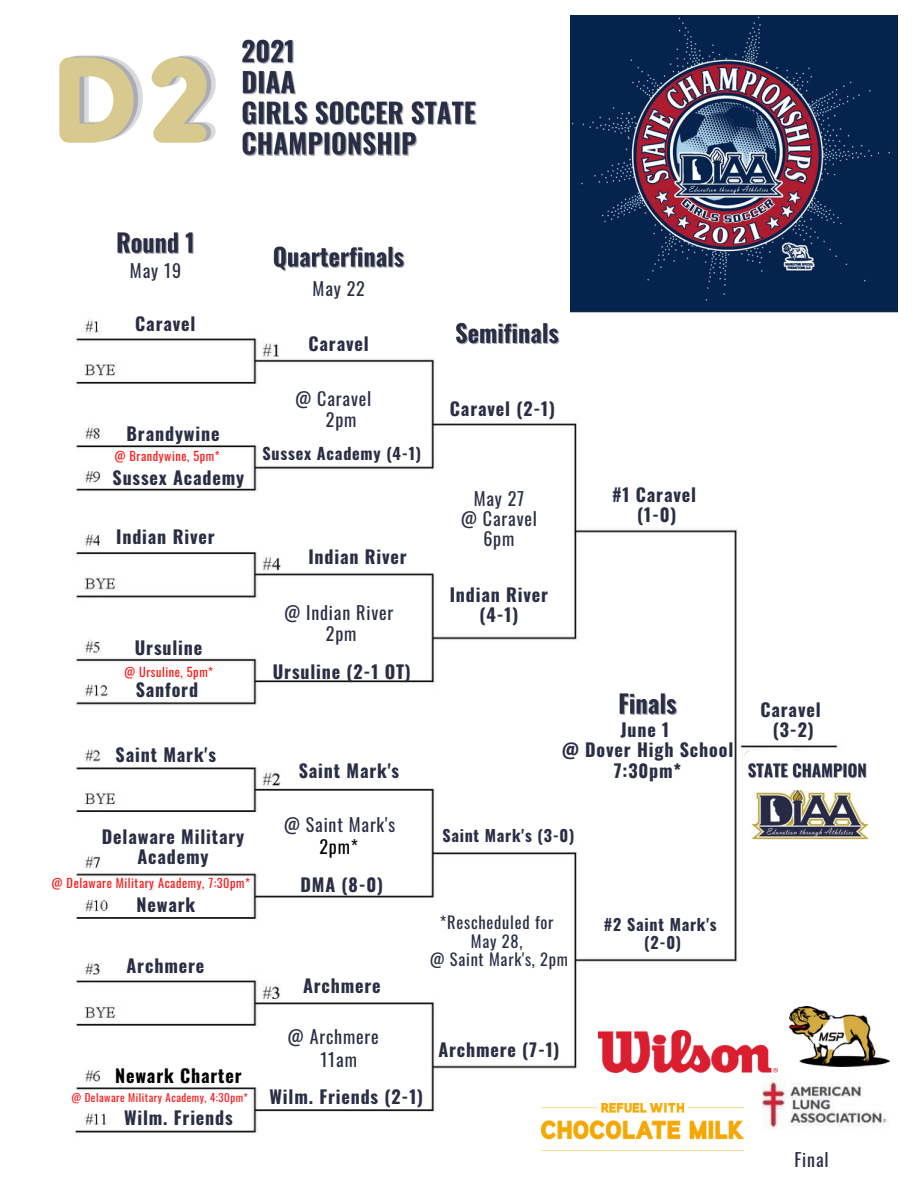
<style>
.page{position:relative;width:918px;height:1188px;background:#fff}
.page>*{position:absolute;margin:0;border:0;box-sizing:border-box;transform-origin:0 0}
.t1{font:700 18px/20.2px "Oswald";letter-spacing:.045em;color:#2a2e45;text-align:center}
.t2{font:18px "Oswald";letter-spacing:.045em;color:#2a2e45}
.t3{font:700 18px "Oswald";letter-spacing:.045em;color:#000}
.t4{font:18px "Oswald";color:#000}
.t5{font:16.35px "Oswald";letter-spacing:.045em;color:#2a2e45}
.t6{font:700 16.2px "Oswald";letter-spacing:.045em;color:#2a2e45}
.t7{font:700 16.05px "Oswald";letter-spacing:.045em;color:#2a2e45}
.t8{font:12.3px "Oswald";letter-spacing:.045em;color:#ff1616}
.t9{font:10.8px "Oswald";letter-spacing:.045em;color:#ff1616}
</style>
<div class="page">
<img style="left:75px;top:312px;width:774px;height:828px">
<img style="left:744px;top:790px;width:125px;height:51px">
<img style="left:542px;top:1104px;width:201px;height:47px">
<img style="left:789px;top:1007px;width:101px;height:59px">
<img style="left:763px;top:1075px;width:124px;height:54px">
<img style="left:570px;top:15px;width:328px;height:297px">
<svg style="left:744px;top:750px;width:105px;height:40px"></svg>
<img style="left:599px;top:1030px;width:178px;height:43px">
<img style="left:273px;top:246px;width:132px;height:26px">
<img style="left:454px;top:315px;width:105px;height:36px">
<img style="left:747px;top:757px;width:120px;height:26px">
<img style="left:117px;top:232px;width:77px;height:23px">
<img style="left:59px;top:55px;width:157px;height:88px">
<img style="left:242px;top:39px;width:235px;height:118px">
<img style="left:619px;top:685px;width:59px;height:36px">
<p class="t2" style="left:130px;top:257px;width:53px">May 19</p>
<p class="t1" style="left:135px;top:312px;width:62px">Caravel</p>
<p class="t2" style="left:313px;top:275px;width:54px">May 22</p>
<p class="t1" style="left:309px;top:333px;width:62px">Caravel</p>
<p class="t1" style="left:127px;top:423px;width:95px">Brandywine</p>
<p class="t8" style="left:114px;top:446px;width:107px">@ Brandywine, 5pm*</p>
<p class="t1" style="left:113px;top:467px;width:133px">Sussex Academy</p>
<p class="t1" style="left:116px;top:525px;width:100px">Indian River</p>
<p class="t1" style="left:135px;top:637px;width:69px">Ursuline</p>
<p class="t8" style="left:124px;top:662px;width:91px">@ Ursuline, 5pm*</p>
<p class="t1" style="left:136px;top:678px;width:64px">Sanford</p>
<p class="t2" style="left:295px;top:385px;width:78px">@ Caravel</p>
<p class="t2" style="left:326px;top:405px;width:32px">2pm</p>
<p class="t6" style="left:263px;top:440px;width:160px">Sussex Academy (4-1)</p>
<p class="t1" style="left:308px;top:546px;width:100px">Indian River</p>
<p class="t2" style="left:284px;top:599px;width:111px">@ Indian River</p>
<p class="t2" style="left:326px;top:620px;width:32px">2pm</p>
<p class="t1" style="left:273px;top:661px;width:139px">Ursuline (2-1 OT)</p>
<p class="t1" style="left:116px;top:744px;width:102px">Saint Mark's</p>
<p class="t1" style="left:299px;top:760px;width:102px">Saint Mark's</p>
<p class="t1" style="left:450px;top:398px;width:107px">Caravel (2-1)</p>
<p class="t2" style="left:474px;top:484px;width:52px">May 27</p>
<p class="t2" style="left:461px;top:504px;width:78px">@ Caravel</p>
<p class="t2" style="left:483px;top:525px;width:33px">6pm</p>
<p class="t1" style="left:450px;top:583px;width:100px">Indian River</p>
<p class="t1" style="left:480px;top:604px;width:40px">(4-1)</p>
<p class="t1" style="left:612px;top:484px;width:85px">#1 Caravel</p>
<p class="t1" style="left:637px;top:504px;width:41px">(1-0)</p>
<p class="t1" style="left:620px;top:719px;width:50px">June 1</p>
<p class="t1" style="left:562px;top:739px;width:173px">@ Dover High School</p>
<p class="t1" style="left:614px;top:759px;width:69px">7:30pm*</p>
<p class="t1" style="left:102px;top:826px;width:144px">Delaware Military<br>Academy</p>
<p class="t8" style="left:52px;top:874px;width:200px">@ Delaware Military Academy, 7:30pm*</p>
<p class="t1" style="left:137px;top:894px;width:60px">Newark</p>
<p class="t1" style="left:127px;top:955px;width:79px">Archmere</p>
<p class="t2" style="left:284px;top:810px;width:113px">@ Saint Mark's</p>
<p class="t4" style="left:319px;top:833px;width:40px">2pm*</p>
<p class="t1" style="left:301px;top:873px;width:84px">DMA (8-0)</p>
<p class="t1" style="left:303px;top:975px;width:79px">Archmere</p>
<p class="t7" style="left:442px;top:823px;width:134px">Saint Mark's (3-0)</p>
<p class="t5" style="left:440px;top:910px;width:115px">*Rescheduled for</p>
<p class="t5" style="left:471px;top:928px;width:53px">May 28,</p>
<p class="t5" style="left:430px;top:947px;width:140px">@ Saint Mark's, 2pm</p>
<p class="t7" style="left:604px;top:912px;width:114px">#2 Saint Mark's</p>
<p class="t7" style="left:644px;top:930px;width:38px">(2-0)</p>
<p class="t3" style="left:115px;top:1062px;width:128px">Newark Charter</p>
<p class="t9" style="left:71px;top:1089px;width:178px">@ Delaware Military Academy, 4:30pm*</p>
<p class="t1" style="left:124px;top:1106px;width:110px">Wilm. Friends</p>
<p class="t2" style="left:288px;top:1023px;width:93px">@ Archmere</p>
<p class="t2" style="left:320px;top:1046px;width:38px">11am</p>
<p class="t1" style="left:270px;top:1086px;width:155px">Wilm. Friends (2-1)</p>
<p class="t1" style="left:438px;top:1038px;width:123px">Archmere (7-1)</p>
<p class="t1" style="left:761px;top:699px;width:62px">Caravel</p>
<p class="t1" style="left:773px;top:719px;width:42px">(3-2)</p>
<p class="t2" style="left:794px;top:1146px;width:36px">Final</p>
</div>
